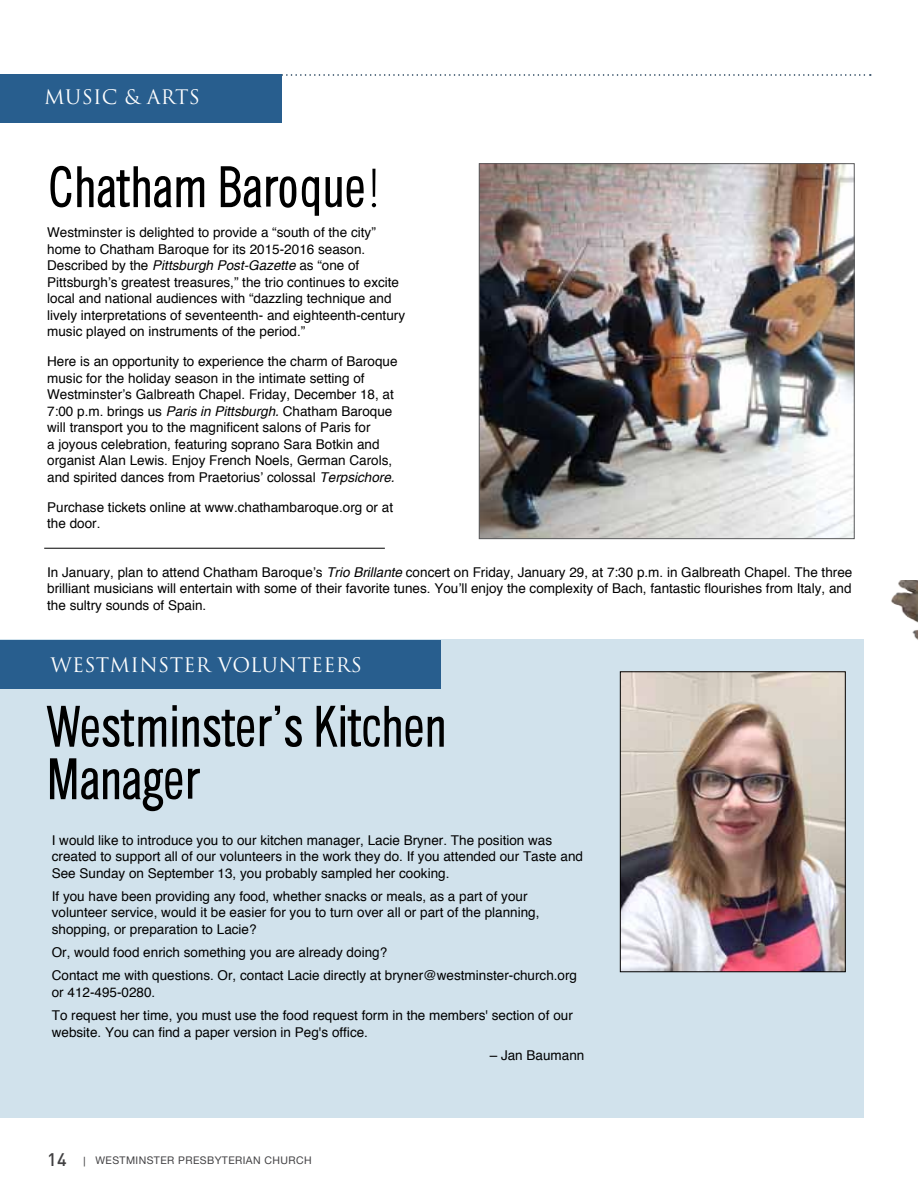
<style>
.page{position:relative;width:918px;height:1188px;background:#fff}
.page>*{position:absolute;margin:0;border:0;box-sizing:border-box;transform-origin:0 0}
.t1{font:54px/52.5px "CHANL Plain";letter-spacing:-.02em;color:#000}
.t2{font:19.5px "Trajan Pro";letter-spacing:.02em;color:#fff}
.t3{font:13.5px/16.5px "Helvetica";color:#000}
.t4{font:10.5px "Helvetica Neue";letter-spacing:.04em;color:#414042}
.s1{font-family:"DIN Light Alternate"}
.s2{font-style:italic}
.s3{font-family:"DIN Pro";font-weight:500;font-size:18px}
.s4{font-family:"Gill Sans"}
</style>
<div class="page">
<svg style="left:282px;top:74px;width:589px;height:2px"></svg>
<div style="left:0;top:640px;width:864px;height:478px;background:#d1e2ec"></div>
<div style="left:0;top:74px;width:282px;height:49px;background:#285e8e"></div>
<img style="left:481px;top:165px;width:372px;height:372px">
<div style="left:479px;top:163px;width:376px;height:376px;border:1px solid #58595b"></div>
<hr style="left:44px;top:548px;width:341px;height:1px;background:#000">
<div style="left:0;top:640px;width:440px;height:49px;background:#285e8e"></div>
<img style="left:622px;top:673px;width:222px;height:297px">
<div style="left:620px;top:671px;width:226px;height:301px;border:1px solid #000"></div>
<img style="left:891px;top:581px;width:27px;height:59px">
<h2 class="t2" style="left:44px;top:85px;width:15px">MUSI</h2>
<h2 class="t2" style="left:102px;top:85px;width:59px">C &amp; ARTS</h2>
<h1 class="t1" style="left:47px;top:162px;width:336px">Chatham Baroque<span class="s1">!</span></h1>
<p class="t3" style="left:47px;top:224px;width:359px">Westminster is delighted to provide a “south of the city” home to Chatham Baroque for its 2015-2016 season.<br>Described by the <span class="s2">Pittsburgh Post-Gazette</span> as “one of Pittsburgh’s greatest treasures,” the trio continues to excite local and national audiences with “dazzling technique and lively interpretations of seventeenth- and eighteenth-century music played on instruments of the period.”</p>
<p class="t3" style="left:47px;top:353px;width:352px">Here is an opportunity to experience the charm of Baroque music for the holiday season in the intimate setting of Westminster’s Galbreath Chapel. Friday, December 18, at 7:00 p.m. brings us <span class="s2">Paris in Pittsburgh.</span> Chatham Baroque will transport you to the magnificent salons of Paris for<br>a joyous celebration, featuring soprano Sara Botkin and organist Alan Lewis. Enjoy French Noels, German Carols, and spirited dances from Praetorius’ colossal <span class="s2">Terpsichore.</span></p>
<p class="t3" style="left:47px;top:498px;width:347px">Purchase tickets online at www.chathambaroque.org or at the door.</p>
<p class="t3" style="left:47px;top:564px;width:807px;text-align:justify">In January, plan to attend Chatham Baroque’s <span class="s2">Trio Brillante</span> concert on Friday, January 29, at 7:30 p.m. in Galbreath Chapel. The three brilliant musicians will entertain with some of their favorite tunes. You’ll enjoy the complexity of Bach, fantastic flourishes from Italy, and the sultry sounds of Spain.</p>
<h2 class="t2" style="left:50px;top:652px;width:37px">WESTMINSTER</h2>
<h2 class="t2" style="left:218px;top:652px;width:146px">VOLUNTEERS</h2>
<h1 class="t1" style="left:46px;top:702px;width:403px">Westminster’s Kitchen<br>Manager</h1>
<p class="t3" style="left:52px;top:831px;width:533px">I would like to introduce you to our kitchen manager, Lacie Bryner. The position was created to support all of our volunteers in the work they do. If you attended our Taste and<br>See Sunday on September 13, you probably sampled her cooking.</p>
<p class="t3" style="left:52px;top:888px;width:489px">If you have been providing any food, whether snacks or meals, as a part of your volunteer service, would it be easier for you to turn over all or part of the planning, shopping, or preparation to Lacie?</p>
<p class="t3" style="left:52px;top:940px;width:527px;line-height:23.2px">Or, would food enrich something you are already doing?<br>Contact me with questions. Or, contact Lacie directly at bryner@westminster-church.org</p>
<p class="t3" style="left:52px;top:980px;width:523px;line-height:23.2px">or 412-495-0280.<br>To request her time, you must use the food request form in the members' section of our</p>
<p class="t3" style="left:52px;top:1023px;width:318px">website. You can find a paper version in Peg's office.</p>
<p class="t3" style="left:490px;top:1046px;width:96px">– Jan Baumann</p>
<p class="t4" style="left:47px;top:1154px;width:266px"><span class="s3">14</span> <span class="s4">|</span> WESTMINSTER PRESBYTERIAN CHURCH</p>
</div>
